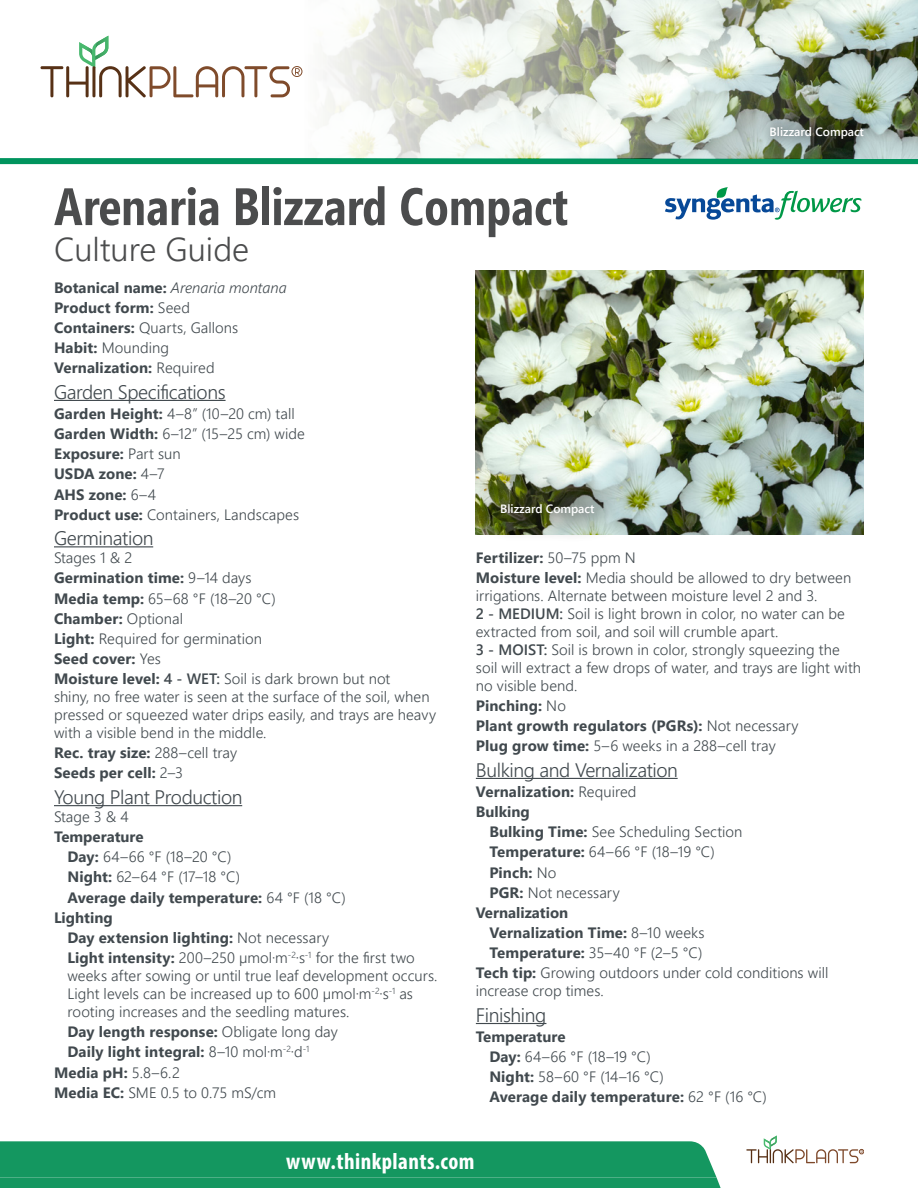
<style>
.page{position:relative;width:918px;height:1188px;background:#fff}
.page>*{position:absolute;margin:0;border:0;box-sizing:border-box;transform-origin:0 0}
.H1_1_Heading_without{font:700 52.5px "Segoe Condensed";color:#4b4c4d}
.H1_5_Suheading{font:300 33px "Segoe UI";color:#4b4c4d}
.t1{font:700 condensed 23.1px "Myriad Pro";letter-spacing:.02em;color:#fff}
.H3_Culture_Heading{font:300 19.5px "Segoe UI";letter-spacing:-.02em;color:#41494e}
.p_body_GREP__Bold_Mo{font:300 15px/18px "Segoe UI";letter-spacing:.005em;color:#41494e}
.p_Body_GREP__Bold_in{font:300 15px/18px "Segoe UI";letter-spacing:.005em;color:#41494e}
.p_Body_GREP__Bold{font:300 15px/18px "Segoe UI";letter-spacing:.005em;color:#41494e}
.p_Body_GREP__Bold-2{font:700 15px "Segoe UI";letter-spacing:.01em;color:#41494e}
.p_Body_GREP__Bold_in-2{font:700 15px "Segoe UI";letter-spacing:.01em;color:#41494e}
.p_Body_Bold{font:700 15px "Segoe UI";color:#41494e}
.p_Body_Italics_GREP{font:italic 300 15px "Segoe UI";color:#41494e}
.H4_Culture{font:300 15px "Segoe UI";color:#41494e}
.Caption_White{font:600 12px "Segoe UI";color:#fff}
.s1{font-weight:700;font-style:normal}
.s2{font-weight:300}
.s3{font-weight:700}
.s4{font-weight:600}
</style>
<div class="page">
<div style="left:0;top:158px;width:918px;height:6px;background:#00945e"></div>
<svg style="left:665px;top:187px;width:197px;height:33px"></svg>
<svg style="left:41px;top:36px;width:259px;height:61px"></svg>
<div style="left:292px;top:66px;width:10px;height:11px;border:1px solid #7f4b2b;border-radius:50%"></div>
<svg style="left:746px;top:1136px;width:118px;height:27px"></svg>
<div style="left:0;top:1141px;width:721px;height:47px;background:#149760"></div>
<img style="left:476px;top:271px;width:388px;height:263px">
<div style="left:473px;top:475px;width:150px;height:68px;background:#231f20;opacity:.75"></div>
<hr style="left:54px;top:400px;width:172px;height:1px;background:#41494e">
<hr style="left:54px;top:546px;width:99px;height:1px;background:#41494e">
<hr style="left:54px;top:805px;width:188px;height:1px;background:#41494e">
<hr style="left:476px;top:778px;width:202px;height:1px;background:#41494e">
<hr style="left:476px;top:1023px;width:70px;height:1px;background:#41494e">
<img style="left:323px;top:0;width:595px;height:158px">
<div style="left:756px;top:113px;width:121px;height:39px;background:#231f20;opacity:.75"></div>
<p class="Caption_White" style="left:770px;top:121px;width:96px">Blizzard Compact</p>
<p class="H1_1_Heading_without" style="left:54px;top:174px;width:516px">Arenaria Blizzard Compact</p>
<p class="H1_5_Suheading" style="left:54px;top:218px;width:197px">Culture Guide</p>
<p class="p_Body_Italics_GREP" style="left:54px;top:273px;width:234px"><span class="s1">Botanical name:</span> Arenaria montana</p>
<p class="p_Body_GREP__Bold-2" style="left:54px;top:293px;width:138px">Product form: <span class="s2">Seed</span></p>
<p class="p_Body_GREP__Bold" style="left:54px;top:317px;width:186px"><span class="s3">Containers:</span> Quarts, Gallons</p>
<p class="p_Body_GREP__Bold" style="left:54px;top:337px;width:117px"><span class="s3">Habit:</span> Mounding</p>
<p class="p_Body_GREP__Bold-2" style="left:54px;top:354px;width:162px">Vernalization: <span class="s2">Required</span></p>
<p class="H3_Culture_Heading" style="left:54px;top:373px;width:173px">Garden Specifications</p>
<p class="p_Body_GREP__Bold" style="left:54px;top:403px;width:242px"><span class="s3">Garden Height:</span> 4–8” (10–20 cm) tall</p>
<p class="p_Body_GREP__Bold" style="left:54px;top:423px;width:252px"><span class="s3">Garden Width:</span> 6–12” (15–25 cm) wide</p>
<p class="p_Body_GREP__Bold-2" style="left:54px;top:440px;width:128px">Exposure: <span class="s2">Part sun</span></p>
<p class="p_Body_GREP__Bold-2" style="left:54px;top:460px;width:112px">USDA zone: <span class="s2">4–7</span></p>
<p class="p_Body_GREP__Bold-2" style="left:54px;top:480px;width:104px">AHS zone: <span class="s2">6–4</span></p>
<p class="p_Body_GREP__Bold" style="left:54px;top:504px;width:247px"><span class="s3">Product use:</span> Containers, Landscapes</p>
<p class="H3_Culture_Heading" style="left:54px;top:520px;width:101px">Germination</p>
<p class="H4_Culture" style="left:54px;top:544px;width:80px">Stages 1 &amp; 2</p>
<p class="p_Body_GREP__Bold-2" style="left:54px;top:564px;width:199px">Germination time: <span class="s2">9–14 days</span></p>
<p class="p_Body_GREP__Bold" style="left:54px;top:588px;width:223px"><span class="s3">Media temp:</span> 65–68 °F (18–20 °C)</p>
<p class="p_Body_GREP__Bold-2" style="left:54px;top:604px;width:131px">Chamber: <span class="s2">Optional</span></p>
<p class="p_Body_GREP__Bold" style="left:54px;top:628px;width:209px"><span class="s3">Light:</span> Required for germination</p>
<p class="p_Body_GREP__Bold-2" style="left:54px;top:645px;width:109px">Seed cover: <span class="s2">Yes</span></p>
<p class="p_body_GREP__Bold_Mo" style="left:54px;top:668px;width:384px"><span class="s3">Moisture level:</span> <span class="s4">4 - WET:</span> Soil is dark brown but not<br>shiny, no free water is seen at the surface of the soil, when pressed or squeezed water drips easily, and trays are heavy with a visible bend in the middle.</p>
<p class="p_Body_GREP__Bold-2" style="left:54px;top:739px;width:185px">Rec. tray size: <span class="s2">288–cell tray</span></p>
<p class="p_Body_GREP__Bold-2" style="left:54px;top:759px;width:131px">Seeds per cell: <span class="s2">2–3</span></p>
<p class="H3_Culture_Heading" style="left:54px;top:779px;width:190px">Young Plant Production</p>
<p class="H4_Culture" style="left:54px;top:802px;width:76px">Stage 3 &amp; 4</p>
<p class="p_Body_Bold" style="left:54px;top:823px;width:91px">Temperature</p>
<p class="p_Body_GREP__Bold_in" style="left:68px;top:846px;width:166px"><span class="s3">Day:</span> 64–66 °F (18–20 °C)</p>
<p class="p_Body_GREP__Bold_in" style="left:68px;top:867px;width:174px"><span class="s3">Night:</span> 62–64 °F (17–18 °C)</p>
<p class="p_Body_GREP__Bold_in-2" style="left:68px;top:883px;width:280px">Average daily temperature: <span class="s2">64 °F (18 °C)</span></p>
<p class="p_Body_Bold" style="left:54px;top:903px;width:60px">Lighting</p>
<p class="p_Body_GREP__Bold_in-2" style="left:68px;top:923px;width:263px">Day extension lighting: <span class="s2">Not necessary</span></p>
<p class="p_Body_GREP__Bold_in" style="left:68px;top:947px;width:372px"><span class="s3">Light intensity:</span> 200–250 µmol·m<sup>-2</sup>·s<sup>-1</sup> for the first two weeks after sowing or until true leaf development occurs.<br>Light levels can be increased up to 600 µmol·m<sup>-2</sup>·s<sup>-1</sup> as rooting increases and the seedling matures.</p>
<p class="p_Body_GREP__Bold_in-2" style="left:68px;top:1018px;width:272px">Day length response: <span class="s2">Obligate long day</span></p>
<p class="p_Body_GREP__Bold_in-2" style="left:68px;top:1038px;width:243px">Daily light integral: <span class="s2">8–10 mol·m</span><sup>-2</sup><span class="s2">·d</span><sup>-1</sup></p>
<p class="p_Body_GREP__Bold-2" style="left:54px;top:1058px;width:127px">Media pH: <span class="s2">5.8–6.2</span></p>
<p class="p_Body_GREP__Bold" style="left:54px;top:1082px;width:224px"><span class="s3">Media EC:</span> SME 0.5 to 0.75 mS/cm</p>
<p class="Caption_White" style="left:500px;top:497px;width:96px">Blizzard Compact</p>
<p class="p_Body_GREP__Bold-2" style="left:476px;top:543px;width:161px">Fertilizer: <span class="s2">50–75 ppm N</span></p>
<p class="p_body_GREP__Bold_Mo" style="left:476px;top:567px;width:387px"><span class="s3">Moisture level:</span> Media should be allowed to dry between irrigations. Alternate between moisture level 2 and 3.<br><span class="s4">2 - MEDIUM:</span> Soil is light brown in color, no water can be extracted from soil, and soil will crumble apart.<br><span class="s4">3 - MOIST:</span> Soil is brown in color, strongly squeezing the soil will extract a few drops of water, and trays are light with no visible bend.</p>
<p class="p_Body_GREP__Bold-2" style="left:476px;top:691px;width:92px">Pinching: <span class="s2">No</span></p>
<p class="p_Body_GREP__Bold-2" style="left:476px;top:712px;width:324px">Plant growth regulators (PGRs): <span class="s2">Not necessary</span></p>
<p class="p_Body_GREP__Bold" style="left:476px;top:735px;width:301px"><span class="s3">Plug grow time:</span> 5–6 weeks in a 288–cell tray</p>
<p class="H3_Culture_Heading" style="left:476px;top:751px;width:204px">Bulking and Vernalization</p>
<p class="p_Body_GREP__Bold-2" style="left:476px;top:777px;width:162px">Vernalization: <span class="s2">Required</span></p>
<p class="p_Body_Bold" style="left:476px;top:798px;width:55px">Bulking</p>
<p class="p_Body_GREP__Bold_in" style="left:489px;top:821px;width:255px"><span class="s3">Bulking Time:</span> See Scheduling Section</p>
<p class="p_Body_GREP__Bold_in" style="left:489px;top:842px;width:227px"><span class="s3">Temperature:</span> 64–66 °F (18–19 °C)</p>
<p class="p_Body_GREP__Bold_in-2" style="left:489px;top:858px;width:69px">Pinch: <span class="s2">No</span></p>
<p class="p_Body_GREP__Bold_in" style="left:489px;top:882px;width:132px"><span class="s3">PGR:</span> Not necessary</p>
<p class="p_Body_Bold" style="left:476px;top:898px;width:94px">Vernalization</p>
<p class="p_Body_GREP__Bold_in-2" style="left:489px;top:919px;width:217px">Vernalization Time: <span class="s2">8–10 weeks</span></p>
<p class="p_Body_GREP__Bold_in" style="left:489px;top:942px;width:215px"><span class="s3">Temperature:</span> 35–40 °F (2–5 °C)</p>
<p class="p_Body_GREP__Bold" style="left:476px;top:963px;width:354px"><span class="s3">Tech tip:</span> Growing outdoors under cold conditions will increase crop times.</p>
<p class="H3_Culture_Heading" style="left:476px;top:997px;width:72px">Finishing</p>
<p class="p_Body_Bold" style="left:476px;top:1023px;width:91px">Temperature</p>
<p class="p_Body_GREP__Bold_in" style="left:489px;top:1046px;width:163px"><span class="s3">Day:</span> 64–66 °F (18–19 °C)</p>
<p class="p_Body_GREP__Bold_in" style="left:489px;top:1067px;width:176px"><span class="s3">Night:</span> 58–60 °F (14–16 °C)</p>
<p class="p_Body_GREP__Bold_in-2" style="left:489px;top:1083px;width:279px">Average daily temperature: <span class="s2">62 °F (16 °C)</span></p>
<h3 class="t1" style="left:286px;top:1147px;width:190px">www.thinkplants.com</h3>
</div>
